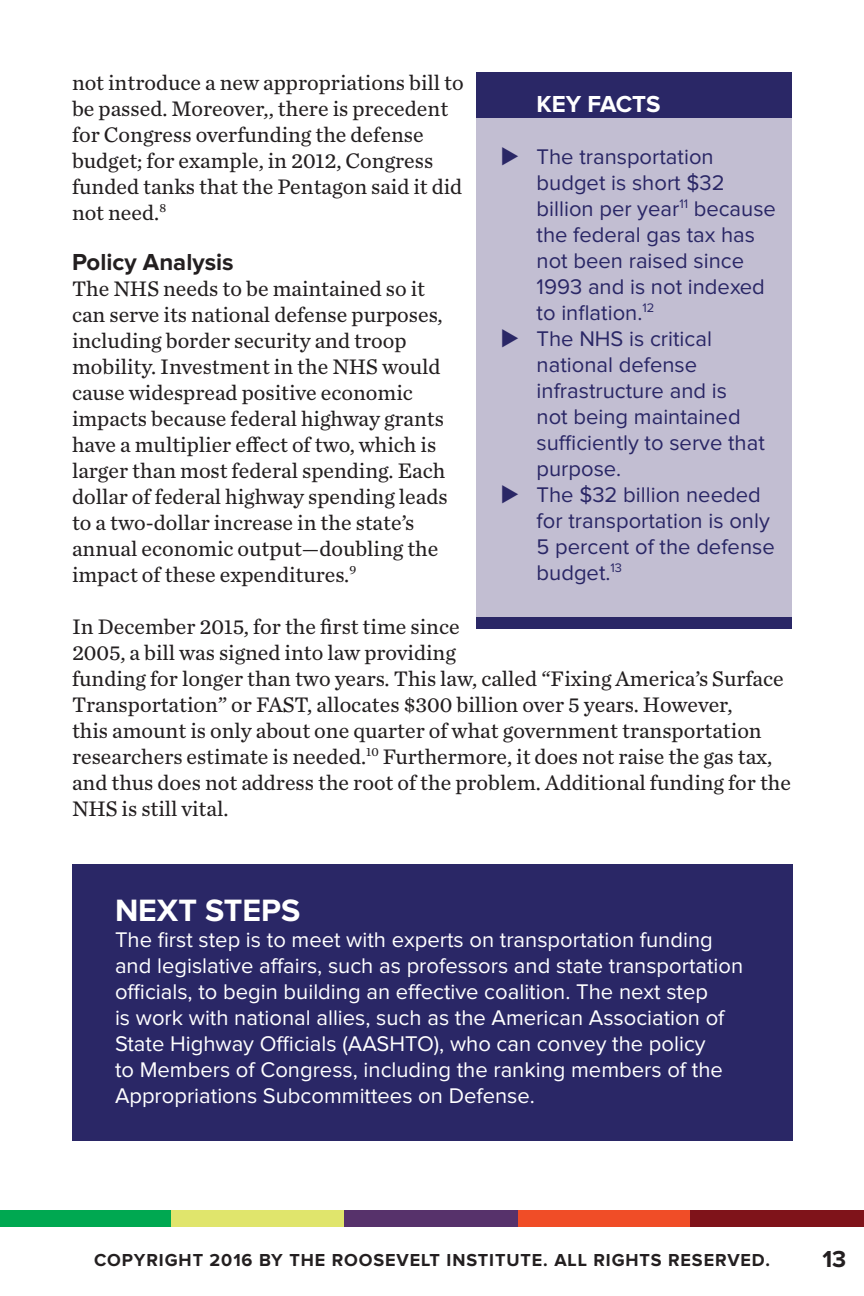
<style>
.page{position:relative;width:864px;height:1296px;background:#fff}
.page>*{position:absolute;margin:0;border:0;box-sizing:border-box;transform-origin:0 0}
.t1{font:700 32px "Proxima Nova";color:#fff}
.t2{font:700 24px "Proxima Nova";color:#231f20}
.t3{font:700 24px "Proxima Nova";letter-spacing:-.005em;color:#fff}
.t4{font:22px/26px "Chronicle Text G2";color:#231f20}
.t5{font:22px/26px "Proxima Nova";color:#fff}
.t6{font:22px/26px "Proxima Nova";color:#2a2766}
.t7{font:700 18px "Proxima Nova";letter-spacing:.05em;color:#231f20}
</style>
<div class="page">
<div style="left:518px;top:1210px;width:174px;height:16px;background:#f04d27"></div>
<div style="left:0;top:1210px;width:173px;height:16px;background:#00a851"></div>
<div style="left:171px;top:1210px;width:173px;height:16px;background:#e0e56c"></div>
<div style="left:345px;top:1210px;width:173px;height:16px;background:#57326b"></div>
<div style="left:691px;top:1210px;width:173px;height:16px;background:#7f131a"></div>
<div style="left:476px;top:72px;width:316px;height:551px;background:#c2bed2"></div>
<div style="left:476px;top:72px;width:316px;height:46px;background:#2a2766"></div>
<div style="left:476px;top:617px;width:316px;height:12px;background:#2a2766"></div>
<div style="left:72px;top:864px;width:721px;height:277px;background:#2a2766"></div>
<p class="t4" style="left:72px;top:68px;width:393px">not introduce a new appropriations bill to be passed. Moreover,, there is precedent for Congress overfunding the defense budget; for example, in 2012, Congress funded tanks that the Pentagon said it did not need.<sup>8</sup></p>
<p class="t2" style="left:72px;top:251px;width:163px">Policy Analysis</p>
<p class="t4" style="left:72px;top:274px;width:377px">The NHS needs to be maintained so it can serve its national defense purposes, including border security and troop mobility. Investment in the NHS would cause widespread positive economic impacts because federal highway grants have a multiplier effect of two, which is larger than most federal spending. Each dollar of federal highway spending leads to a two-dollar increase in the state’s annual economic output—doubling the impact of these expenditures.<sup>9</sup></p>
<p class="t4" style="left:72px;top:612px;width:721px">In December 2015, for the first time since<br>2005, a bill was signed into law providing<br>funding for longer than two years. This law, called “Fixing America’s Surface Transportation” or FAST, allocates $300 billion over 5 years. However,<br>this amount is only about one quarter of what government transportation researchers estimate is needed.<sup>10</sup> Furthermore, it does not raise the gas tax, and thus does not address the root of the problem. Additional funding for the NHS is still vital.</p>
<p class="t3" style="left:537px;top:93px;width:125px">KEY FACTS</p>
<p class="t6" style="left:537px;top:144px;width:241px;text-indent:-36px">◆ The transportation budget is short $32 billion per year<sup>11</sup> because the federal gas tax has not been raised since<br>1993 and is not indexed to inflation.<sup>12</sup></p>
<p class="t6" style="left:537px;top:326px;width:230px;text-indent:-36px">◆ The NHS is critical national defense infrastructure and is<br>not being maintained sufficiently to serve that purpose.</p>
<p class="t6" style="left:537px;top:482px;width:240px;text-indent:-36px">◆ The $32 billion needed for transportation is only<br>5 percent of the defense budget.<sup>13</sup></p>
<h1 class="t1" style="left:115px;top:896px;width:187px">NEXT STEPS</h1>
<p class="t5" style="left:115px;top:928px;width:630px">The first step is to meet with experts on transportation funding and legislative affairs, such as professors and state transportation officials, to begin building an effective coalition. The next step<br>is work with national allies, such as the American Association of State Highway Officials (AASHTO), who can convey the policy<br>to Members of Congress, including the ranking members of the Appropriations Subcommittees on Defense.</p>
<p class="t7" style="left:94px;top:1252px;width:677px">COPYRIGHT 2016 BY THE ROOSEVELT INSTITUTE. ALL RIGHTS RESERVED.</p>
<p class="t2" style="left:822px;top:1248px;width:25px">13</p>
</div>
